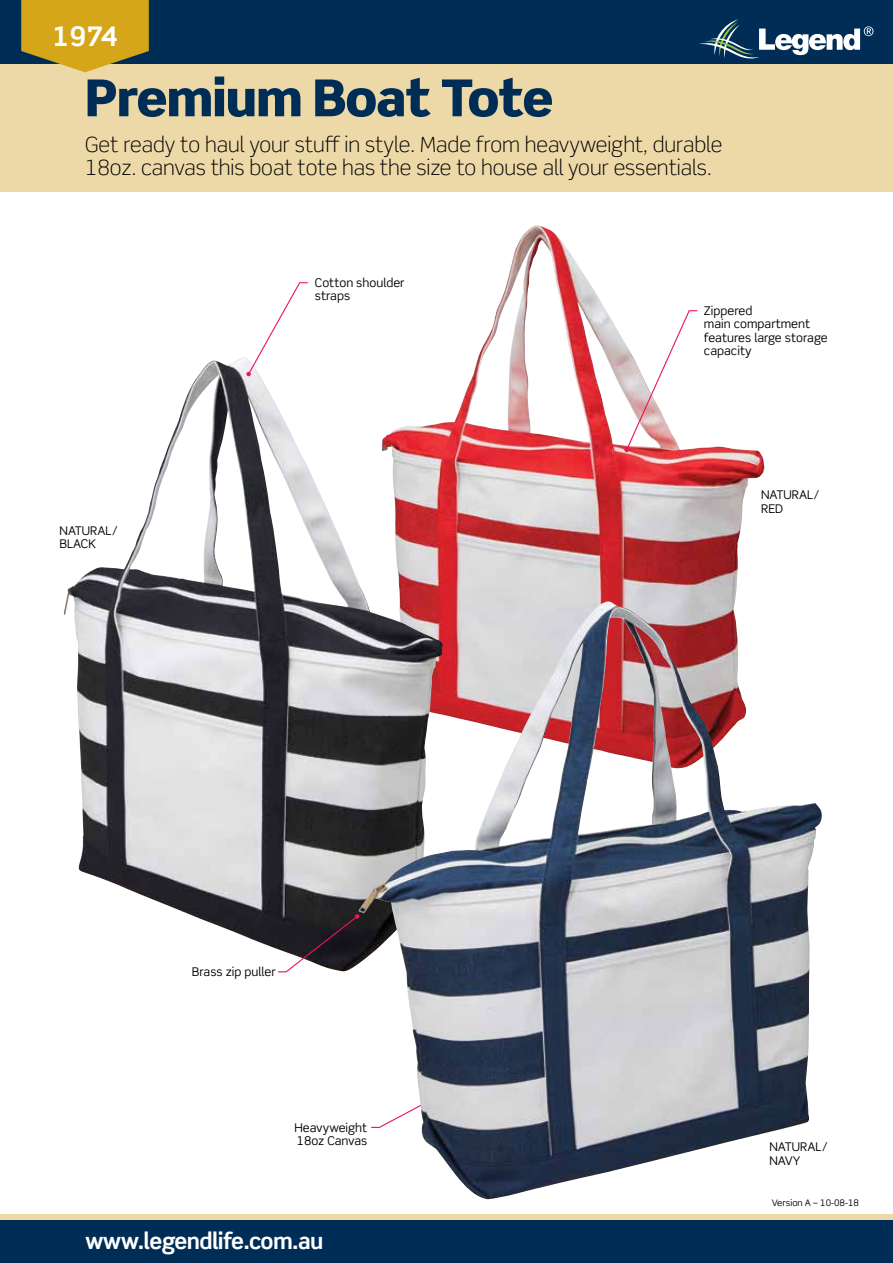
<style>
.page{position:relative;width:893px;height:1263px;background:#fff}
.page>*{position:absolute;margin:0;border:0;box-sizing:border-box;transform-origin:0 0}
.t1{font:900 51px "Scene Std";letter-spacing:-.02em;color:#002d56}
.t2{font:700 27px "Scene Std";color:#fff}
.t3{font:700 22.5px "Scene Std";letter-spacing:-.03em;color:#fff}
.t4{font:300 21px/22.5px "Scene Std";color:#000}
.t5{font:12px/13.5px "Scene Std";color:#000}
.t6{font:9px "Scene Std";color:#000}
</style>
<div class="page">
<img style="left:435px;top:230px;width:312px;height:371px">
<img style="left:63px;top:357px;width:372px;height:592px">
<div style="left:0;top:1214px;width:893px;height:49px;background:#edd8a8"></div>
<div style="left:0;top:0;width:893px;height:64px;background:#002d56"></div>
<div style="left:0;top:1220px;width:893px;height:43px;background:#002d56"></div>
<div style="left:0;top:64px;width:893px;height:127px;background:#edd8a8"></div>
<svg style="left:21px;top:0;width:128px;height:72px;background:#caa329"></svg>
<svg style="left:699px;top:19px;width:174px;height:40px"></svg>
<svg style="left:624px;top:310px;width:74px;height:142px"></svg>
<svg style="left:246px;top:282px;width:63px;height:94px"></svg>
<svg style="left:277px;top:914px;width:81px;height:59px"></svg>
<img style="left:358px;top:601px;width:464px;height:598px">
<h2 class="t2" style="left:52px;top:20px;width:67px">1974</h2>
<h1 class="t1" style="left:85px;top:65px;width:470px">Premium Boat Tote</h1>
<h3 class="t4" style="left:85px;top:134px;width:639px">Get ready to haul your stuff in style. Made from heavyweight, durable<br>18oz. canvas this boat tote has the size to house all your essentials.</h3>
<p class="t5" style="left:60px;top:523px;width:60px">NATURAL/<br>BLACK</p>
<p class="t5" style="left:315px;top:275px;width:91px">Cotton shoulder straps</p>
<p class="t5" style="left:192px;top:964px;width:85px">Brass zip puller</p>
<p class="t5" style="left:294px;top:1120px;width:74px">Heavyweight<br>18oz Canvas</p>
<h3 class="t3" style="left:85px;top:1226px;width:240px">www.legendlife.com.au</h3>
<p class="t5" style="left:704px;top:304px;width:125px">Zippered<br>main compartment features large storage capacity</p>
<p class="t5" style="left:761px;top:488px;width:60px">NATURAL/<br>RED</p>
<p class="t5" style="left:769px;top:1140px;width:60px">NATURAL/<br>NAVY</p>
<p class="t6" style="left:772px;top:1197px;width:89px">Version A – 10-08-18</p>
</div>
